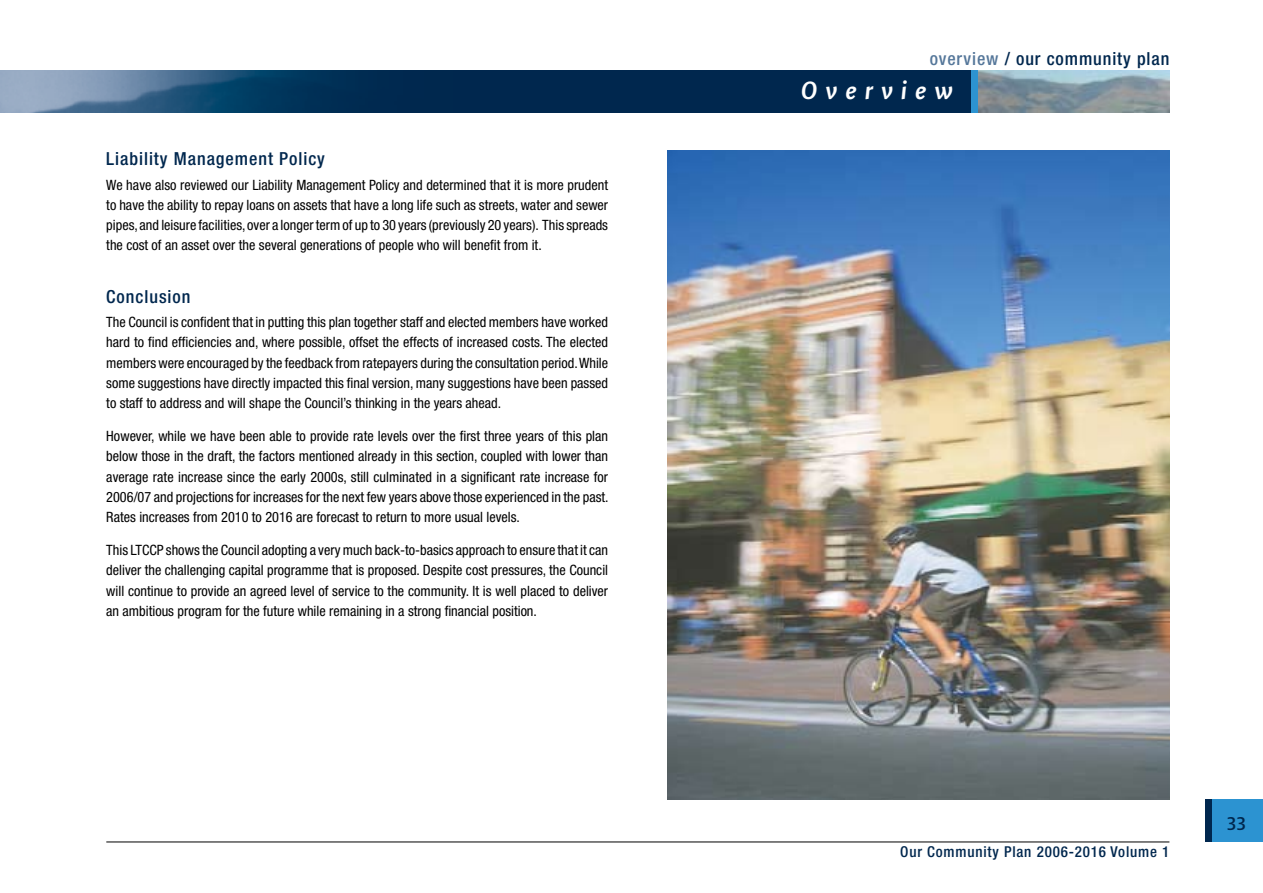
<style>
.page{position:relative;width:1263px;height:893px;background:#fff}
.page>*{position:absolute;margin:0;border:0;box-sizing:border-box;transform-origin:0 0}
.t1{font:27px "Shaker RBI";letter-spacing:.3em;color:#fff}
.t2{font:500 condensed 18px "Helvetica Neue";letter-spacing:.055em;color:#00274e}
.t3{font:18px "Shaker RB";color:#00274e}
.t4{font:500 condensed 15px "Helvetica Neue";letter-spacing:.055em;color:#00274e}
.t5{font:condensed 14.25px/20.2px "Helvetica Neue";color:#000;text-align:justify}
.s1{color:#55779a}
</style>
<div class="page">
<svg style="left:0;top:70px;width:972px;height:43px;background:#163e63"></svg>
<div style="left:972px;top:70px;width:6px;height:43px;background:#2c93d1"></div>
<img style="left:978px;top:70px;width:191px;height:43px">
<hr style="left:106px;top:842px;width:1063px;height:1px;background:#000">
<div style="left:1205px;top:799px;width:9px;height:43px;background:#00274e"></div>
<div style="left:1212px;top:799px;width:51px;height:43px;background:#2c93d1"></div>
<img style="left:668px;top:151px;width:501px;height:648px">
<p class="t2" style="left:106px;top:148px;width:220px">Liability Management Policy</p>
<p class="t5" style="left:106px;top:174px;width:503px">We have also reviewed our Liability Management Policy and determined that it is more prudent to have the ability to repay loans on assets that have a long life such as streets, water and sewer pipes, and leisure facilities, over a longer term of up to 30 years (previously 20 years). This spreads the cost of an asset over the several generations of people who will benefit from it.</p>
<p class="t2" style="left:106px;top:285px;width:86px">Conclusion</p>
<p class="t5" style="left:106px;top:312px;width:503px">The Council is confident that in putting this plan together staff and elected members have worked hard to find efficiencies and, where possible, offset the effects of increased costs. The elected members were encouraged by the feedback from ratepayers during the consultation period. While some suggestions have directly impacted this final version, many suggestions have been passed to staff to address and will shape the Council’s thinking in the years ahead.</p>
<p class="t5" style="left:106px;top:426px;width:504px">However, while we have been able to provide rate levels over the first three years of this plan below those in the draft, the factors mentioned already in this section, coupled with lower than average rate increase since the early 2000s, still culminated in a significant rate increase for 2006/07 and projections for increases for the next few years above those experienced in the past.<br>Rates increases from 2010 to 2016 are forecast to return to more usual levels.</p>
<p class="t5" style="left:106px;top:540px;width:503px">This LTCCP shows the Council adopting a very much back-to-basics approach to ensure that it can deliver the challenging capital programme that is proposed. Despite cost pressures, the Council will continue to provide an agreed level of service to the community. It is well placed to deliver an ambitious program for the future while remaining in a strong financial position.</p>
<p class="t2" style="left:930px;top:48px;width:241px"><span class="s1">overview</span> / our community plan</p>
<h1 class="t1" style="left:801px;top:76px;width:153px">Overview</h1>
<p class="t4" style="left:900px;top:842px;width:271px">Our Community Plan 2006-2016 Volume 1</p>
<p class="t3" style="left:1227px;top:812px;width:21px">33</p>
</div>
